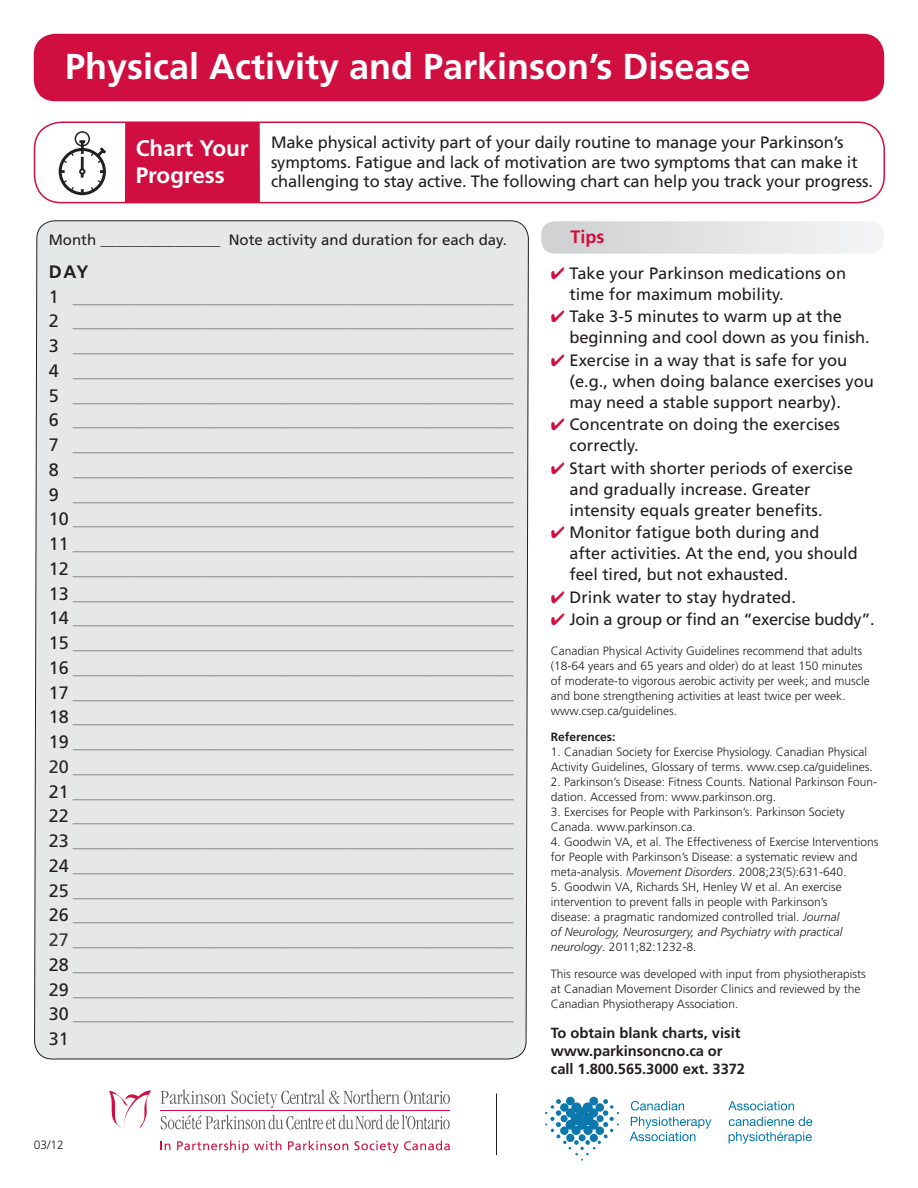
<style>
.page{position:relative;width:918px;height:1188px;background:#fff}
.page>*{position:absolute;margin:0;border:0;box-sizing:border-box;transform-origin:0 0}
.t1{font:700 36px "Frutiger";color:#fff}
.t2{font:700 22.5px/27px "Frutiger";color:#fff}
.t3{font:18px/24.8px "Frutiger";color:#808285}
.t4{font:700 18px "Frutiger";color:#d10e40}
.t5{font:16.5px/21px "Frutiger";color:#231f20}
.t6{font:16.5px "Frutiger";letter-spacing:-.02em;color:#231f20}
.t7{font:15px "Frutiger";color:#231f20}
.t8{font:700 14.7px/18px "Frutiger";letter-spacing:-.005em;color:#231f20}
.t9{font:300 12px/15px "Frutiger";color:#231f20}
.t10{font:700 12px "Frutiger";color:#231f20}
.s1{font-weight:700;color:#231f20}
.s2{color:#231f20}
.s3{color:#2b292a}
.s4{color:#333233}
.s5{color:#d10e40}
.s6{font-style:italic}
</style>
<div class="page">
<svg style="left:34px;top:220px;width:495px;height:931px;background:#e6e7e9"></svg>
<svg style="left:541px;top:221px;width:343px;height:33px"></svg>
<div style="left:125px;top:125px;width:135px;height:75px;background:#d10e40"></div>
<div style="left:75px;top:131px;width:15px;height:16px;border:1px solid #231f20;border-radius:50%"></div>
<svg style="left:59px;top:139px;width:47px;height:56px"></svg>
<div style="left:79px;top:168px;width:6px;height:7px;border:2px solid #231f20;border-radius:50%"></div>
<div style="left:34px;top:122px;width:851px;height:81px;border:2px solid #d10e40;border-radius:27px"></div>
<div style="left:34px;top:34px;width:850px;height:67px;background:#d10e40;border-radius:22px"></div>
<hr style="left:161px;top:1110px;width:289px;height:1px;background:#d10e40">
<svg style="left:161px;top:1089px;width:289px;height:19px"></svg>
<svg style="left:161px;top:1115px;width:289px;height:15px"></svg>
<svg style="left:161px;top:1141px;width:9px;height:9px"></svg>
<svg style="left:177px;top:1141px;width:104px;height:12px"></svg>
<svg style="left:288px;top:1141px;width:60px;height:9px"></svg>
<svg style="left:354px;top:1141px;width:96px;height:12px"></svg>
<svg style="left:109px;top:1090px;width:42px;height:39px"></svg>
<div style="left:566px;top:1097px;width:9px;height:8px;background:#0d78ad;border-radius:50%"></div>
<div style="left:589px;top:1097px;width:9px;height:8px;background:#0d78ad;border-radius:50%"></div>
<svg style="left:545px;top:1099px;width:74px;height:62px"></svg>
<div style="left:589px;top:1108px;width:9px;height:10px;background:#0d78ad;border-radius:50%"></div>
<div style="left:589px;top:1120px;width:10px;height:10px;background:#0d78ad;border-radius:50%"></div>
<svg style="left:631px;top:1101px;width:53px;height:10px"></svg>
<svg style="left:630px;top:1117px;width:81px;height:24px"></svg>
<svg style="left:728px;top:1101px;width:66px;height:9px"></svg>
<svg style="left:729px;top:1117px;width:83px;height:9px"></svg>
<svg style="left:729px;top:1132px;width:83px;height:12px"></svg>
<hr style="left:496px;top:1094px;width:1px;height:61px;background:#231f20">
<h1 class="t1" style="left:65px;top:46px;width:687px">Physical Activity and Parkinson’s Disease</h1>
<p class="t2" style="left:136px;top:135px;width:114px">Chart Your<br>Progress</p>
<p class="t5" style="left:271px;top:133px;width:604px;line-height:19.5px">Make physical activity part of your daily routine to manage your Parkinson’s symptoms. Fatigue and lack of motivation are two symptoms that can make it challenging to stay active. The following chart can help you track your progress.</p>
<p class="t7" style="left:49px;top:231px;width:460px">Month ________________ Note activity and duration for each day.</p>
<p class="t3" style="left:49px;top:259px;width:466px"><span class="s1">DAY<br></span><span class="s2">1</span> _________________________________________________ <span class="s2">2</span> _________________________________________________ <span class="s2">3</span> _________________________________________________ <span class="s2">4</span> _________________________________________________ <span class="s2">5</span> _________________________________________________ <span class="s2">6</span> _________________________________________________ <span class="s2">7</span> _________________________________________________ <span class="s2">8</span> _________________________________________________ <span class="s2">9</span> _________________________________________________ <span class="s2">10</span> _________________________________________________ <span class="s2">11</span> _________________________________________________ <span class="s2">12</span> _________________________________________________ <span class="s2">13</span> _________________________________________________ <span class="s2">14</span> _________________________________________________ <span class="s2">15</span> _________________________________________________ <span class="s2">16</span> _________________________________________________ <span class="s2">17</span> _________________________________________________ <span class="s2">18</span> _________________________________________________ <span class="s2">19</span> _________________________________________________ <span class="s3">20</span> _________________________________________________ <span class="s2">21</span> _________________________________________________ <span class="s2">22</span> _________________________________________________ <span class="s2">23</span> _________________________________________________ <span class="s2">24</span> _________________________________________________ <span class="s2">25</span> _________________________________________________ <span class="s2">26</span> _________________________________________________ <span class="s4">27</span> _________________________________________________ <span class="s2">28</span> _________________________________________________ <span class="s2">29</span> _________________________________________________ <span class="s2">30</span> _________________________________________________ <span class="s2">31</span></p>
<p class="t9" style="left:34px;top:1138px;width:32px">03/12</p>
<p class="t4" style="left:570px;top:226px;width:36px">Tips</p>
<p class="t5" style="left:570px;top:262px;width:278px;text-indent:-19px"><span class="s5">✔</span> Take your Parkinson medications on time for maximum mobility.</p>
<p class="t5" style="left:570px;top:306px;width:302px;text-indent:-19px"><span class="s5">✔</span> Take 3-5 minutes to warm up at the beginning and cool down as you finish.</p>
<p class="t5" style="left:570px;top:349px;width:306px;text-indent:-19px"><span class="s5">✔</span> Exercise in a way that is safe for you (e.g., when doing balance exercises you may need a stable support nearby).</p>
<p class="t5" style="left:570px;top:414px;width:272px;text-indent:-19px"><span class="s5">✔</span> Concentrate on doing the exercises correctly.</p>
<p class="t5" style="left:570px;top:457px;width:285px;text-indent:-19px"><span class="s5">✔</span> Start with shorter periods of exercise and gradually increase. Greater intensity equals greater benefits.</p>
<p class="t5" style="left:570px;top:522px;width:290px;text-indent:-19px"><span class="s5">✔</span> Monitor fatigue both during and after activities. At the end, you should feel tired, but not exhausted.</p>
<p class="t5" style="left:551px;top:586px;width:247px"><span class="s5">✔</span> Drink water to stay hydrated.</p>
<p class="t6" style="left:551px;top:610px;width:325px"><span class="s5">✔</span> Join a group or find an “exercise buddy”.</p>
<p class="t9" style="left:551px;top:644px;width:320px">Canadian Physical Activity Guidelines recommend that adults (18-64 years and 65 years and older) do at least 150 minutes of moderate-to vigorous aerobic activity per week; and muscle and bone strengthening activities at least twice per week. www.csep.ca/guidelines.</p>
<p class="t10" style="left:551px;top:730px;width:66px">References:</p>
<p class="t9" style="left:551px;top:744px;width:324px">1. Canadian Society for Exercise Physiology. Canadian Physical<br>Activity Guidelines, Glossary of terms. www.csep.ca/guidelines.</p>
<p class="t9" style="left:551px;top:774px;width:328px">2. Parkinson’s Disease: Fitness Counts. National Parkinson Foun&shy;dation. Accessed from: www.parkinson.org.</p>
<p class="t9" style="left:551px;top:804px;width:295px">3. Exercises for People with Parkinson’s. Parkinson Society<br>Canada. www.parkinson.ca.</p>
<p class="t9" style="left:551px;top:834px;width:329px">4. Goodwin VA, et al. The Effectiveness of Exercise Interventions for People with Parkinson’s Disease: a systematic review and meta-analysis. <span class="s6">Movement Disorders</span>. 2008;23(5):631-640.</p>
<p class="t9" style="left:551px;top:879px;width:293px">5. Goodwin VA, Richards SH, Henley W et al. An exercise intervention to prevent falls in people with Parkinson’s disease: a pragmatic randomized controlled trial. <span class="s6">Journal of Neurology, Neurosurgery, and Psychiatry with practical neurology</span>. 2011;82:1232-8.</p>
<p class="t9" style="left:551px;top:966px;width:316px">This resource was developed with input from physiotherapists at Canadian Movement Disorder Clinics and reviewed by the<br>Canadian Physiotherapy Association.</p>
<p class="t8" style="left:551px;top:1024px;width:196px">To obtain blank charts, visit www.parkinsoncno.ca or call 1.800.565.3000 ext. 3372</p>
</div>
